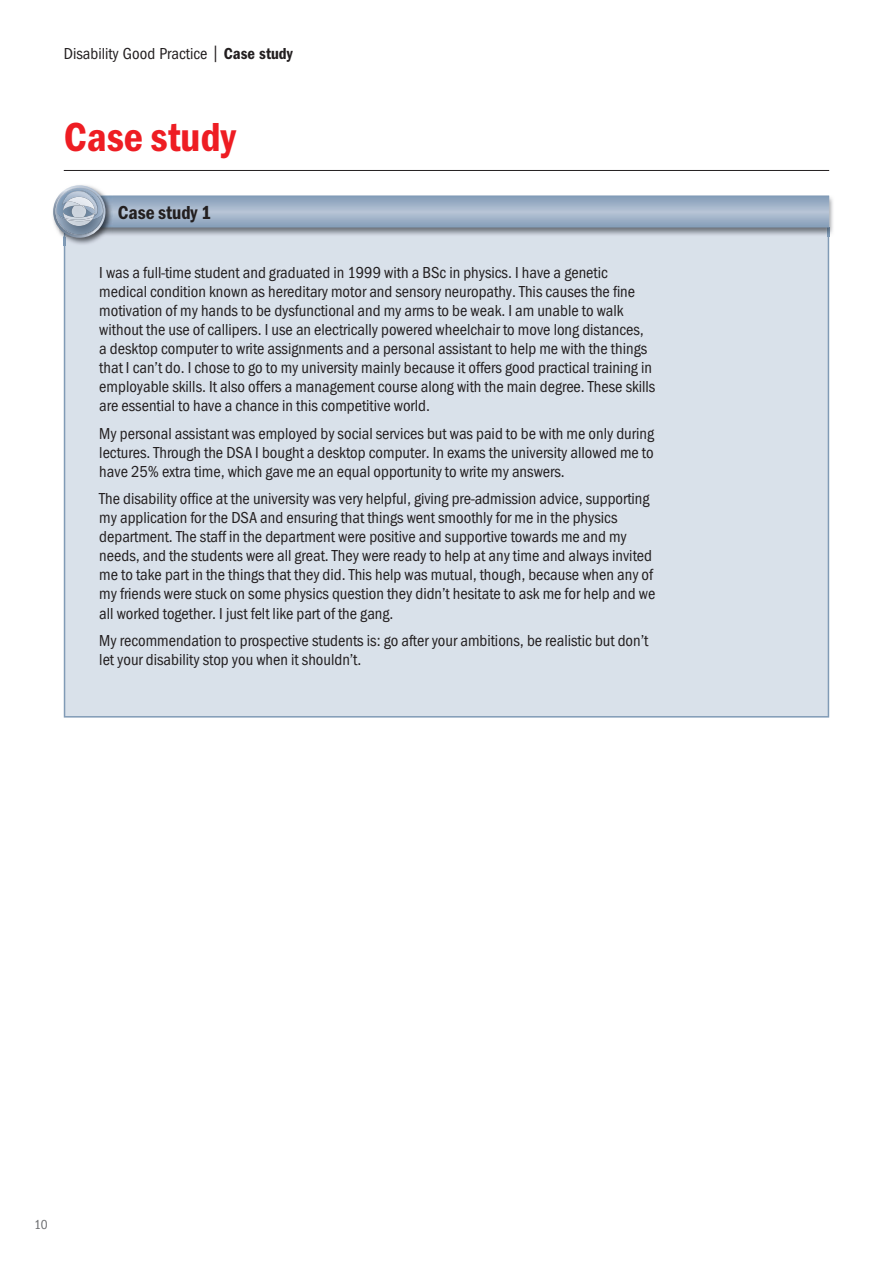
<style>
.page{position:relative;width:893px;height:1263px;background:#fff}
.page>*{position:absolute;margin:0;border:0;box-sizing:border-box;transform-origin:0 0}
.t1{font:600 42px "Franklin Got Cd Io P";color:#ee1d23}
.t2{font:600 19.5px "Franklin Got Cd Io P";color:#231f20}
.t3{font:16.5px/19px "Franklin Got Cd Io P";color:#231f20}
.t4{font:13.5px "Franklin Got Cd Io P";color:#6c6d70}
.s1{font-weight:600}
</style>
<div class="page">
<hr style="left:64px;top:170px;width:765px;height:1px;background:#231f20">
<div style="left:64px;top:237px;width:765px;height:480px;background:#d9e1ea"></div>
<img style="left:113px;top:195px;width:720px;height:42px">
<svg style="left:113px;top:196px;width:716px;height:41px"></svg>
<img style="left:106px;top:196px;width:7px;height:49px">
<img style="left:106px;top:206px;width:7px;height:16px">
<svg style="left:53px;top:185px;width:53px;height:60px"></svg>
<p class="t3" style="left:64px;top:44px;width:230px">Disability Good Practice | <span class="s1">Case study</span></p>
<h1 class="t1" style="left:64px;top:113px;width:173px">Case study</h1>
<p class="t2" style="left:118px;top:201px;width:95px">Case study 1</p>
<p class="t3" style="left:99px;top:263px;width:558px">I was a full-time student and graduated in 1999 with a BSc in physics. I have a genetic medical condition known as hereditary motor and sensory neuropathy. This causes the fine motivation of my hands to be dysfunctional and my arms to be weak. I am unable to walk without the use of callipers. I use an electrically powered wheelchair to move long distances, a desktop computer to write assignments and a personal assistant to help me with the things that I can’t do. I chose to go to my university mainly because it offers good practical training in employable skills. It also offers a management course along with the main degree. These skills are essential to have a chance in this competitive world.</p>
<p class="t3" style="left:99px;top:424px;width:556px;text-align:justify">My personal assistant was employed by social services but was paid to be with me only during lectures. Through the DSA I bought a desktop computer. In exams the university allowed me to have 25% extra time, which gave me an equal opportunity to write my answers.</p>
<p class="t3" style="left:99px;top:489px;width:558px">The disability office at the university was very helpful, giving pre-admission advice, supporting my application for the DSA and ensuring that things went smoothly for me in the physics department. The staff in the department were positive and supportive towards me and my needs, and the students were all great. They were ready to help at any time and always invited me to take part in the things that they did. This help was mutual, though, because when any of my friends were stuck on some physics question they didn’t hesitate to ask me for help and we all worked together. I just felt like part of the gang.</p>
<p class="t3" style="left:99px;top:631px;width:551px">My recommendation to prospective students is: go after your ambitions, be realistic but don’t let your disability stop you when it shouldn’t.</p>
<p class="t4" style="left:34px;top:1217px;width:15px">10</p>
</div>
